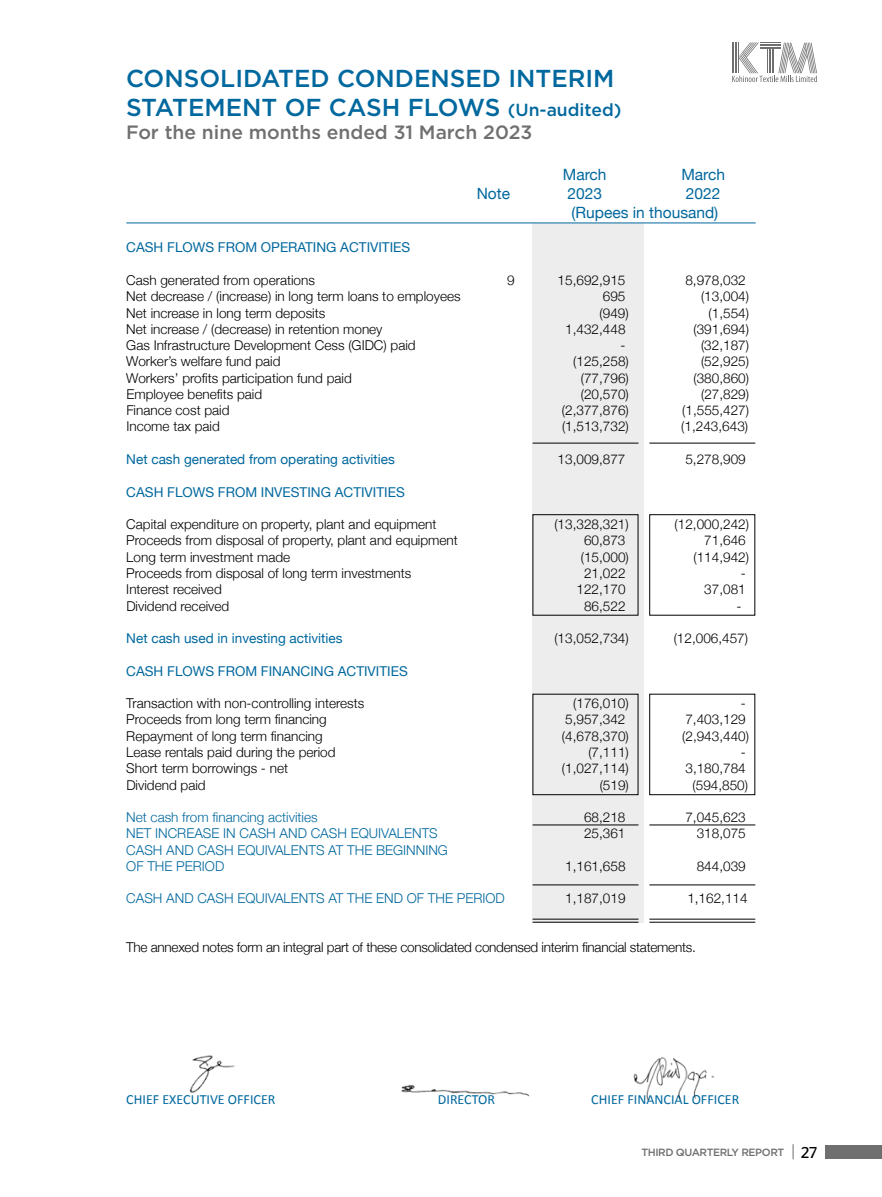
<style>
.page{position:relative;width:882px;height:1197px;background:#fff}
.page>*{position:absolute;margin:0;border:0;box-sizing:border-box;transform-origin:0 0}
.t1{font:500 24.5px/29.4px "Gotham";color:#00689e}
.t2{font:500 19.25px "Gotham";color:#706f6f}
.t3{font:15.58px/18.7px "Helvetica Neue";color:#00689e;text-align:right}
.t4{font:14px "Calibri";color:#00689e}
.t5{font:300 13.65px "Helvetica Neue";color:#000}
.t6{font:13.65px "Helvetica Neue";color:#00689e}
.t7{font:300 13.65px/16.3px "Helvetica Neue";color:#00689e}
.t8{font:300 13.65px "Helvetica Neue";letter-spacing:-.02em;color:#000}
.t9{font:500 10.5px "Gotham";letter-spacing:-.04em;color:#706f6f}
.s1{font-size:17.5px}
.s2{font-family:"Stag Sans";font-weight:400;font-size:15.75px;color:#000}
</style>
<div class="page">
<svg style="left:732px;top:42px;width:85px;height:40px"></svg>
<div style="left:825px;top:1145px;width:57px;height:14px;background:#706f6f"></div>
<svg style="left:793px;top:1144px;width:1px;height:15px"></svg>
<div style="left:533px;top:223px;width:111px;height:700px;background:#ededed"></div>
<hr style="left:126px;top:223px;width:630px;height:1px;background:#00689e">
<hr style="left:649px;top:922px;width:106px;height:1px;background:#000">
<hr style="left:533px;top:922px;width:106px;height:1px;background:#000">
<hr style="left:649px;top:919px;width:106px;height:1px;background:#000">
<hr style="left:533px;top:919px;width:106px;height:1px;background:#000">
<hr style="left:649px;top:884px;width:106px;height:1px;background:#000">
<hr style="left:533px;top:884px;width:106px;height:1px;background:#000">
<hr style="left:649px;top:443px;width:106px;height:1px;background:#000">
<hr style="left:533px;top:443px;width:106px;height:1px;background:#000">
<div style="left:649px;top:694px;width:106px;height:101px;border:1px solid #000"></div>
<div style="left:649px;top:514px;width:106px;height:102px;border:1px solid #000"></div>
<hr style="left:649px;top:824px;width:106px;height:1px;background:#000">
<hr style="left:533px;top:824px;width:106px;height:1px;background:#000">
<img style="left:401px;top:1084px;width:129px;height:13px">
<img style="left:189px;top:1055px;width:47px;height:38px">
<img style="left:633px;top:1057px;width:81px;height:44px">
<h1 class="t1" style="left:126px;top:63px;width:497px">CONSOLIDATED CONDENSED INTERIM<br>STATEMENT OF CASH FLOWS <span class="s1">(Un-audited)</span></h1>
<h2 class="t2" style="left:126px;top:120px;width:408px">For the nine months ended 31 March 2023</h2>
<p class="t3" style="left:563px;top:165px;width:45px">March</p>
<p class="t3" style="left:681px;top:165px;width:45px">March</p>
<p class="t3" style="left:477px;top:184px;width:35px">Note</p>
<p class="t3" style="left:567px;top:184px;width:36px">2023</p>
<p class="t3" style="left:572px;top:184px;width:150px">2022<br>(Rupees in thousand)</p>
<p class="t6" style="left:126px;top:239px;width:286px">CASH FLOWS FROM OPERATING ACTIVITIES</p>
<p class="t5" style="left:126px;top:272px;width:190px">Cash generated from operations</p>
<p class="t5" style="left:507px;top:272px;width:9px">9</p>
<p class="t5" style="left:558px;top:272px;width:69px">15,692,915</p>
<p class="t5" style="left:685px;top:272px;width:62px">8,978,032</p>
<p class="t5" style="left:126px;top:288px;width:336px">Net decrease / (increase) in long term loans to employees</p>
<p class="t5" style="left:603px;top:288px;width:24px">695</p>
<p class="t5" style="left:701px;top:288px;width:50px">(13,004)</p>
<p class="t5" style="left:126px;top:304px;width:200px">Net increase in long term deposits</p>
<p class="t5" style="left:600px;top:304px;width:31px">(949)</p>
<p class="t5" style="left:709px;top:304px;width:42px">(1,554)</p>
<p class="t5" style="left:126px;top:321px;width:258px">Net increase / (decrease) in retention money</p>
<p class="t5" style="left:565px;top:321px;width:62px">1,432,448</p>
<p class="t5" style="left:693px;top:321px;width:57px">(391,694)</p>
<p class="t5" style="left:126px;top:337px;width:291px">Gas Infrastructure Development Cess (GIDC) paid</p>
<p class="t5" style="left:621px;top:337px;width:7px">-</p>
<p class="t5" style="left:701px;top:337px;width:50px">(32,187)</p>
<p class="t5" style="left:126px;top:353px;width:156px">Worker’s welfare fund paid</p>
<p class="t5" style="left:573px;top:353px;width:57px">(125,258)</p>
<p class="t5" style="left:701px;top:353px;width:50px">(52,925)</p>
<p class="t5" style="left:126px;top:369px;width:227px">Workers’ profits participation fund paid</p>
<p class="t5" style="left:581px;top:369px;width:50px">(77,796)</p>
<p class="t5" style="left:694px;top:369px;width:57px">(380,860)</p>
<p class="t5" style="left:126px;top:386px;width:137px">Employee benefits paid</p>
<p class="t5" style="left:581px;top:386px;width:50px">(20,570)</p>
<p class="t5" style="left:701px;top:386px;width:50px">(27,829)</p>
<p class="t5" style="left:126px;top:402px;width:105px">Finance cost paid</p>
<p class="t5" style="left:562px;top:402px;width:68px">(2,377,876)</p>
<p class="t5" style="left:682px;top:402px;width:68px">(1,555,427)</p>
<p class="t5" style="left:126px;top:418px;width:95px">Income tax paid</p>
<p class="t5" style="left:562px;top:418px;width:68px">(1,513,732)</p>
<p class="t5" style="left:681px;top:418px;width:68px">(1,243,643)</p>
<p class="t6" style="left:126px;top:451px;width:270px">Net cash generated from operating activities</p>
<p class="t5" style="left:558px;top:451px;width:69px">13,009,877</p>
<p class="t5" style="left:685px;top:451px;width:62px">5,278,909</p>
<p class="t6" style="left:126px;top:484px;width:280px">CASH FLOWS FROM INVESTING ACTIVITIES</p>
<p class="t5" style="left:126px;top:516px;width:312px">Capital expenditure on property, plant and equipment</p>
<p class="t5" style="left:554px;top:516px;width:76px">(13,328,321)</p>
<p class="t5" style="left:675px;top:516px;width:76px">(12,000,242)</p>
<p class="t5" style="left:126px;top:532px;width:333px">Proceeds from disposal of property, plant and equipment</p>
<p class="t5" style="left:584px;top:532px;width:43px">60,873</p>
<p class="t5" style="left:704px;top:532px;width:43px">71,646</p>
<p class="t5" style="left:126px;top:548px;width:166px">Long term investment made</p>
<p class="t5" style="left:581px;top:548px;width:50px">(15,000)</p>
<p class="t5" style="left:694px;top:548px;width:57px">(114,942)</p>
<p class="t5" style="left:126px;top:565px;width:287px">Proceeds from disposal of long term investments</p>
<p class="t5" style="left:584px;top:565px;width:43px">21,022</p>
<p class="t5" style="left:741px;top:565px;width:7px">-</p>
<p class="t5" style="left:126px;top:581px;width:97px">Interest received</p>
<p class="t5" style="left:577px;top:581px;width:51px">122,170</p>
<p class="t5" style="left:704px;top:581px;width:43px">37,081</p>
<p class="t5" style="left:126px;top:597px;width:104px">Dividend received</p>
<p class="t5" style="left:584px;top:597px;width:43px">86,522</p>
<p class="t5" style="left:736px;top:597px;width:7px">-</p>
<p class="t6" style="left:126px;top:630px;width:218px">Net cash used in investing activities</p>
<p class="t5" style="left:554px;top:630px;width:76px">(13,052,734)</p>
<p class="t5" style="left:674px;top:630px;width:76px">(12,006,457)</p>
<p class="t6" style="left:126px;top:663px;width:283px">CASH FLOWS FROM FINANCING ACTIVITIES</p>
<p class="t5" style="left:126px;top:695px;width:239px">Transaction with non-controlling interests</p>
<p class="t5" style="left:573px;top:695px;width:57px">(176,010)</p>
<p class="t5" style="left:741px;top:695px;width:7px">-</p>
<p class="t5" style="left:126px;top:711px;width:202px">Proceeds from long term financing</p>
<p class="t5" style="left:565px;top:711px;width:62px">5,957,342</p>
<p class="t5" style="left:685px;top:711px;width:62px">7,403,129</p>
<p class="t5" style="left:126px;top:728px;width:198px">Repayment of long term financing</p>
<p class="t5" style="left:562px;top:728px;width:68px">(4,678,370)</p>
<p class="t5" style="left:682px;top:728px;width:68px">(2,943,440)</p>
<p class="t5" style="left:126px;top:744px;width:211px">Lease rentals paid during the period</p>
<p class="t5" style="left:588px;top:744px;width:42px">(7,111)</p>
<p class="t5" style="left:741px;top:744px;width:7px">-</p>
<p class="t5" style="left:126px;top:760px;width:163px">Short term borrowings - net</p>
<p class="t5" style="left:562px;top:760px;width:68px">(1,027,114)</p>
<p class="t5" style="left:685px;top:760px;width:62px">3,180,784</p>
<p class="t5" style="left:126px;top:776px;width:81px">Dividend paid</p>
<p class="t5" style="left:600px;top:776px;width:31px">(519)</p>
<p class="t5" style="left:693px;top:776px;width:57px">(594,850)</p>
<p class="t7" style="left:126px;top:809px;width:193px">Net cash from financing activities</p>
<p class="t5" style="left:584px;top:809px;width:43px">68,218</p>
<p class="t5" style="left:685px;top:809px;width:62px">7,045,623</p>
<p class="t7" style="left:126px;top:825px;width:313px">NET INCREASE IN CASH AND CASH EQUIVALENTS</p>
<p class="t5" style="left:584px;top:825px;width:43px">25,361</p>
<p class="t5" style="left:697px;top:825px;width:51px">318,075</p>
<p class="t7" style="left:126px;top:841px;width:323px">CASH AND CASH EQUIVALENTS AT THE BEGINNING<br>OF THE PERIOD</p>
<p class="t5" style="left:565px;top:858px;width:62px">1,161,658</p>
<p class="t5" style="left:697px;top:858px;width:51px">844,039</p>
<p class="t7" style="left:126px;top:890px;width:380px">CASH AND CASH EQUIVALENTS AT THE END OF THE PERIOD</p>
<p class="t5" style="left:565px;top:890px;width:62px">1,187,019</p>
<p class="t5" style="left:687px;top:890px;width:62px">1,162,114</p>
<p class="t8" style="left:126px;top:939px;width:571px">The annexed notes form an integral part of these consolidated condensed interim financial statements.</p>
<p class="t4" style="left:126px;top:1091px;width:151px">CHIEF EXECUTIVE OFFICER</p>
<p class="t4" style="left:438px;top:1091px;width:59px">DIRECTOR</p>
<p class="t4" style="left:591px;top:1091px;width:149px">CHIEF FINANCIAL OFFICER</p>
<p class="t9" style="left:641px;top:1145px;width:177px">THIRD QUARTERLY REPORT <span class="s2">27</span></p>
</div>
